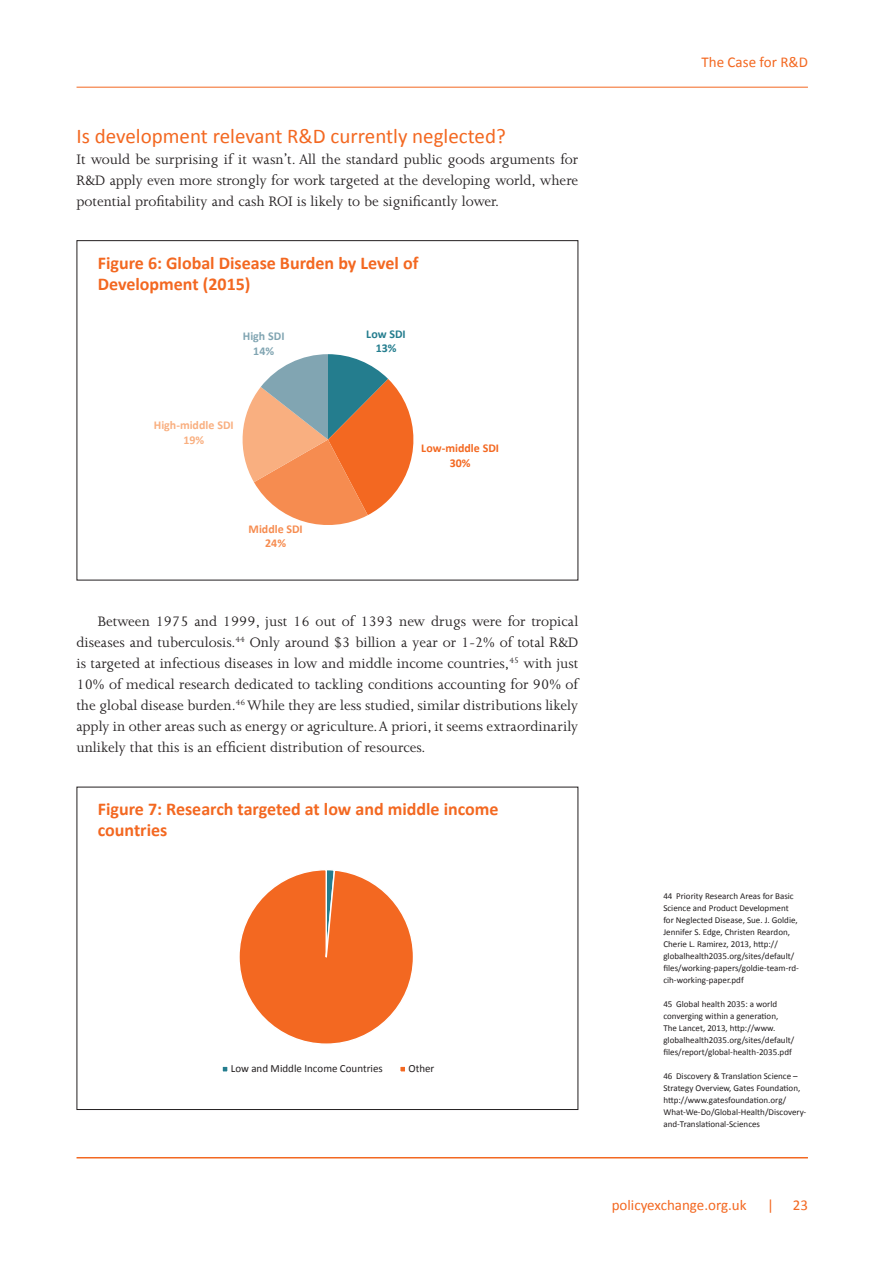
<style>
.page{position:relative;width:893px;height:1263px;background:#fff}
.page>*{position:absolute;margin:0;border:0;box-sizing:border-box;transform-origin:0 0}
.t1{font:21px "Calibri";color:#f36821}
.t2{font:700 18px/21px "Calibri";color:#f36821}
.t3{font:15.75px/21px "Joanna MT Std";color:#231f20;text-align:justify}
.t4{font:15px "Calibri";color:#f36821}
.t5{font:700 12px/14.7px "Calibri";letter-spacing:-.005em;color:#f9af80;text-align:center}
.t6{font:700 12px/14.7px "Calibri";color:#f36821;text-align:center}
.t7{font:700 12px/14.7px "Calibri";color:#f68c50;text-align:center}
.t8{font:700 12px/14.7px "Calibri";letter-spacing:-.005em;color:#81a5b2;text-align:center}
.t9{font:700 12px/14.7px "Calibri";color:#247d8e;text-align:center}
.t10{font:10.95px "Calibri";color:#231f20}
.t11{font:9px/12px "Calibri";color:#231f20}
</style>
<div class="page">
<hr style="left:77px;top:87px;width:731px;height:1px;background:#f36821">
<hr style="left:77px;top:1157px;width:731px;height:1px;background:#f36821">
<svg style="left:242px;top:354px;width:172px;height:171px"></svg>
<svg style="left:239px;top:870px;width:174px;height:174px"></svg>
<svg style="left:223px;top:1067px;width:4px;height:4px"></svg>
<div style="left:221px;top:1065px;width:8px;height:8px;border:1px solid #fff"></div>
<svg style="left:401px;top:1067px;width:3px;height:4px"></svg>
<div style="left:399px;top:1065px;width:7px;height:8px;border:1px solid #fff"></div>
<div style="left:77px;top:787px;width:501px;height:323px;border:1px solid #231f20"></div>
<h1 class="t1" style="left:77px;top:123px;width:431px">Is development relevant R&amp;D currently neglected?</h1>
<p class="t3" style="left:77px;top:149px;width:503px">It would be surprising if it wasn’t. All the standard public goods arguments for R&amp;D apply even more strongly for work targeted at the developing world, where potential profitability and cash ROI is likely to be significantly lower.</p>
<p class="t2" style="left:98px;top:252px;width:322px">Figure 6: Global Disease Burden by Level of<br>Development (2015)</p>
<p class="t8" style="left:243px;top:329px;width:43px">High SDI<br>14%</p>
<p class="t5" style="left:154px;top:417px;width:81px">High-middle SDI<br>19%</p>
<p class="t7" style="left:249px;top:521px;width:56px">Middle SDI<br>24%</p>
<p class="t9" style="left:366px;top:326px;width:41px">Low SDI<br>13%</p>
<p class="t6" style="left:421px;top:441px;width:79px">Low-middle SDI<br>30%</p>
<p class="t3" style="left:77px;top:611px;width:503px;text-indent:21px">Between 1975 and 1999, just 16 out of 1393 new drugs were for tropical diseases and tuberculosis.<sup>44</sup> Only around $3 billion a year or 1-2% of total R&amp;D is targeted at infectious diseases in low and middle income countries,<sup>45</sup> with just 10% of medical research dedicated to tackling conditions accounting for 90% of the global disease burden.<sup>46</sup> While they are less studied, similar distributions likely apply in other areas such as energy or agriculture. A priori, it seems extraordinarily unlikely that this is an efficient distribution of resources.</p>
<p class="t2" style="left:98px;top:798px;width:402px">Figure 7: Research targeted at low and middle income countries</p>
<p class="t10" style="left:231px;top:1062px;width:154px">Low and Middle Income Countries</p>
<p class="t10" style="left:408px;top:1062px;width:27px">Other</p>
<p class="t4" style="left:702px;top:53px;width:108px">The Case for R&amp;D</p>
<p class="t11" style="left:663px;top:889px;width:137px">44 Priority Research Areas for Basic Science and Product Development for Neglected Disease, Sue. J. Goldie, Jennifer S. Edge, Christen Reardon, Cherie L. Ramirez, 2013, http:// globalhealth2035.org/sites/default/ files/working-papers/goldie-team-rd&shy;cih-working-paper.pdf</p>
<p class="t11" style="left:663px;top:997px;width:132px">45 Global health 2035: a world converging within a generation,<br>The Lancet, 2013, http://www. globalhealth2035.org/sites/default/ files/report/global-health-2035.pdf</p>
<p class="t11" style="left:663px;top:1069px;width:144px">46 Discovery &amp; Translation Science – Strategy Overview, Gates Foundation, http://www.gatesfoundation.org/ What-We-Do/Global-Health/Discovery&shy;and-Translational-Sciences</p>
<p class="t4" style="left:612px;top:1195px;width:136px">policyexchange.org.uk</p>
<p class="t4" style="left:767px;top:1195px;width:8px">|</p>
<p class="t4" style="left:793px;top:1195px;width:17px">23</p>
</div>
